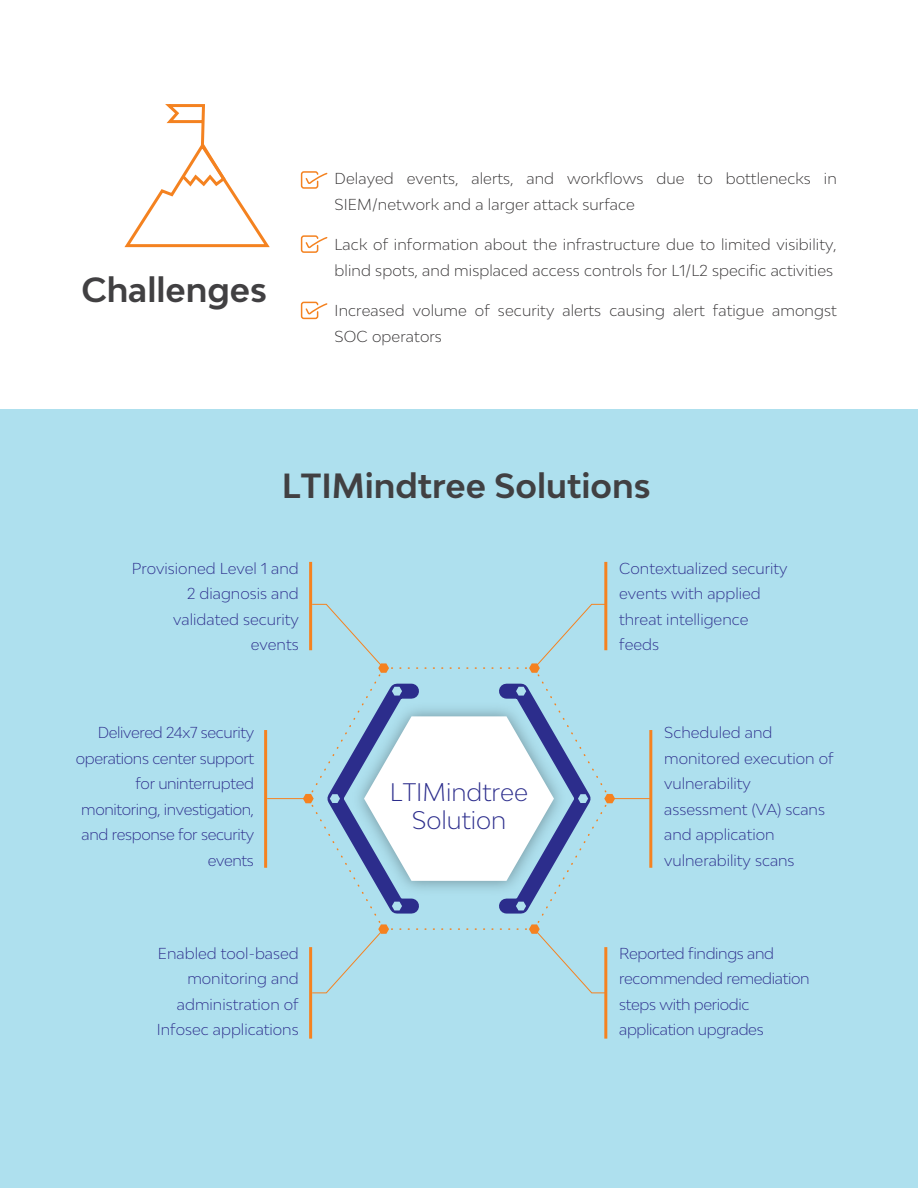
<style>
.page{position:relative;width:918px;height:1188px;background:#fff}
.page>*{position:absolute;margin:0;border:0;box-sizing:border-box;transform-origin:0 0}
.t1{font:700 33px "Bw Modelica";color:#414042}
.t2{font:300 24px/28px "Bw Modelica";color:#2c2d8c;text-align:center}
.t3{font:300 15px/25.5px "Bw Modelica";letter-spacing:.005em;color:#333132}
.t4{font:300 15px/25.5px "Bw Modelica";color:#2c2d8c;text-align:right}
.t5{font:300 15px/25.5px "Bw Modelica";letter-spacing:-.025em;color:#2c2d8c;text-align:right}
</style>
<div class="page">
<div style="left:0;top:409px;width:918px;height:779px;background:#aee0ee"></div>
<svg style="left:124px;top:104px;width:146px;height:144px"></svg>
<div style="left:301px;top:171px;width:17px;height:18px;border:2px solid #f48220;border-radius:2px"></div>
<svg style="left:304px;top:172px;width:24px;height:13px"></svg>
<div style="left:301px;top:235px;width:17px;height:18px;border:2px solid #f48220;border-radius:2px"></div>
<svg style="left:304px;top:236px;width:24px;height:13px"></svg>
<div style="left:301px;top:302px;width:17px;height:17px;border:2px solid #f48220;border-radius:2px"></div>
<svg style="left:304px;top:302px;width:24px;height:14px"></svg>
<hr style="left:309px;top:947px;width:3px;height:92px;background:#f58220">
<hr style="left:264px;top:730px;width:3px;height:138px;background:#f58220">
<hr style="left:309px;top:562px;width:3px;height:88px;background:#f58220">
<hr style="left:604px;top:947px;width:3px;height:92px;background:#f58220">
<hr style="left:649px;top:730px;width:3px;height:138px;background:#f58220">
<hr style="left:604px;top:562px;width:3px;height:88px;background:#f58220">
<hr style="left:610px;top:798px;width:41px;height:1px;background:#f58220">
<svg style="left:303px;top:604px;width:312px;height:389px"></svg>
<hr style="left:267px;top:798px;width:41px;height:1px;background:#f58220">
<h1 class="t1" style="left:81px;top:268px;width:187px">Challenges</h1>
<p class="t3" style="left:335px;top:166px;width:504px">Delayed events, alerts, and workflows due to bottlenecks in<br>SIEM/network and a larger attack surface</p>
<p class="t3" style="left:335px;top:232px;width:504px">Lack of information about the infrastructure due to limited visibility, blind spots, and misplaced access controls for L1/L2 specific activities</p>
<p class="t3" style="left:335px;top:298px;width:504px">Increased volume of security alerts causing alert fatigue amongst<br>SOC operators</p>
<h1 class="t1" style="left:282px;top:465px;width:370px">LTIMindtree Solutions</h1>
<p class="t4" style="left:132px;top:555px;width:168px">Provisioned Level 1 and<br>2 diagnosis and validated security events</p>
<p class="t5" style="left:76px;top:720px;width:180px">Delivered 24x7 security operations center support for uninterrupted monitoring, investigation, and response for security events</p>
<p class="t4" style="left:157px;top:940px;width:143px">Enabled tool-based monitoring and administration of<br>Infosec applications</p>
<h2 class="t2" style="left:390px;top:777px;width:140px">LTIMindtree<br>Solution</h2>
<p class="t4" style="left:619px;top:555px;width:170px;text-align:left">Contextualized security events with applied threat intelligence feeds</p>
<p class="t4" style="left:664px;top:720px;width:171px;text-align:left">Scheduled and monitored execution of vulnerability assessment (VA) scans and application vulnerability scans</p>
<p class="t5" style="left:619px;top:940px;width:192px;text-align:left">Reported findings and recommended remediation steps with periodic application upgrades</p>
</div>
